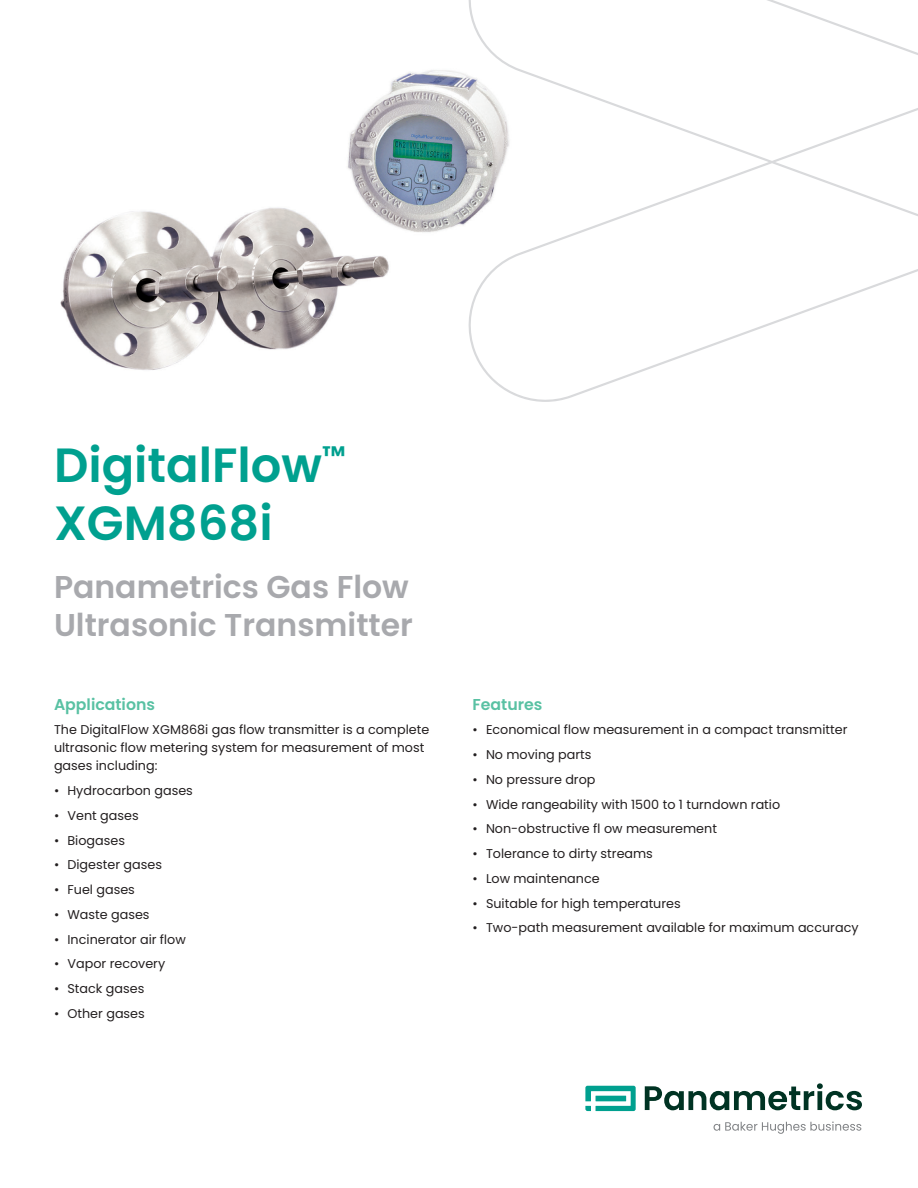
<style>
.page{position:relative;width:918px;height:1188px;background:#fff}
.page>*{position:absolute;margin:0;border:0;box-sizing:border-box;transform-origin:0 0}
._32pt-headline{font:600 48px/57.6px "Poppins";color:#00a08f}
._21pt-subhead{font:600 31.5px/37.8px "Poppins";color:#a8a9ad}
._10_5pt-body_subhead{font:600 15.75px "Poppins";color:#59c1a3}
._8_5pt-body_text{font:12.75px/18px "Poppins";color:#231f20}
</style>
<div class="page">
<img style="left:60px;top:70px;width:399px;height:300px">
<svg style="left:459px;top:0;width:459px;height:402px"></svg>
<svg style="left:585px;top:1086px;width:51px;height:25px"></svg>
<svg style="left:645px;top:1083px;width:217px;height:27px"></svg>
<svg style="left:714px;top:1121px;width:147px;height:13px"></svg>
<p class="_32pt-headline" style="left:54px;top:437px;width:293px">DigitalFlow<sup>™<br></sup>XGM868i</p>
<p class="_21pt-subhead" style="left:54px;top:568px;width:360px">Panametrics Gas Flow<br>Ultrasonic Transmitter</p>
<p class="_10_5pt-body_subhead" style="left:54px;top:695px;width:103px">Applications</p>
<p class="_8_5pt-body_text" style="left:54px;top:721px;width:377px">The DigitalFlow XGM868i gas flow transmitter is a complete ultrasonic flow metering system for measurement of most gases including:</p>
<p class="_8_5pt-body_text" style="left:54px;top:782px;width:140px">• Hydrocarbon gases</p>
<p class="_8_5pt-body_text" style="left:54px;top:806px;width:86px">• Vent gases</p>
<p class="_8_5pt-body_text" style="left:54px;top:831px;width:73px">• Biogases</p>
<p class="_8_5pt-body_text" style="left:54px;top:856px;width:109px">• Digester gases</p>
<p class="_8_5pt-body_text" style="left:54px;top:881px;width:82px">• Fuel gases</p>
<p class="_8_5pt-body_text" style="left:54px;top:905px;width:97px">• Waste gases</p>
<p class="_8_5pt-body_text" style="left:54px;top:930px;width:133px">• Incinerator air flow</p>
<p class="_8_5pt-body_text" style="left:54px;top:955px;width:113px">• Vapor recovery</p>
<p class="_8_5pt-body_text" style="left:54px;top:980px;width:92px">• Stack gases</p>
<p class="_8_5pt-body_text" style="left:54px;top:1004px;width:92px">• Other gases</p>
<p class="_10_5pt-body_subhead" style="left:472px;top:695px;width:71px">Features</p>
<p class="_8_5pt-body_text" style="left:472px;top:721px;width:376px">• Economical flow measurement in a compact transmitter</p>
<p class="_8_5pt-body_text" style="left:472px;top:746px;width:121px">• No moving parts</p>
<p class="_8_5pt-body_text" style="left:472px;top:770px;width:124px">• No pressure drop</p>
<p class="_8_5pt-body_text" style="left:472px;top:795px;width:309px">• Wide rangeability with 1500 to 1 turndown ratio</p>
<p class="_8_5pt-body_text" style="left:472px;top:820px;width:246px">• Non-obstructive fl ow measurement</p>
<p class="_8_5pt-body_text" style="left:472px;top:845px;width:182px">• Tolerance to dirty streams</p>
<p class="_8_5pt-body_text" style="left:472px;top:869px;width:129px">• Low maintenance</p>
<p class="_8_5pt-body_text" style="left:472px;top:894px;width:210px">• Suitable for high temperatures</p>
<p class="_8_5pt-body_text" style="left:472px;top:919px;width:388px">• Two-path measurement available for maximum accuracy</p>
</div>
